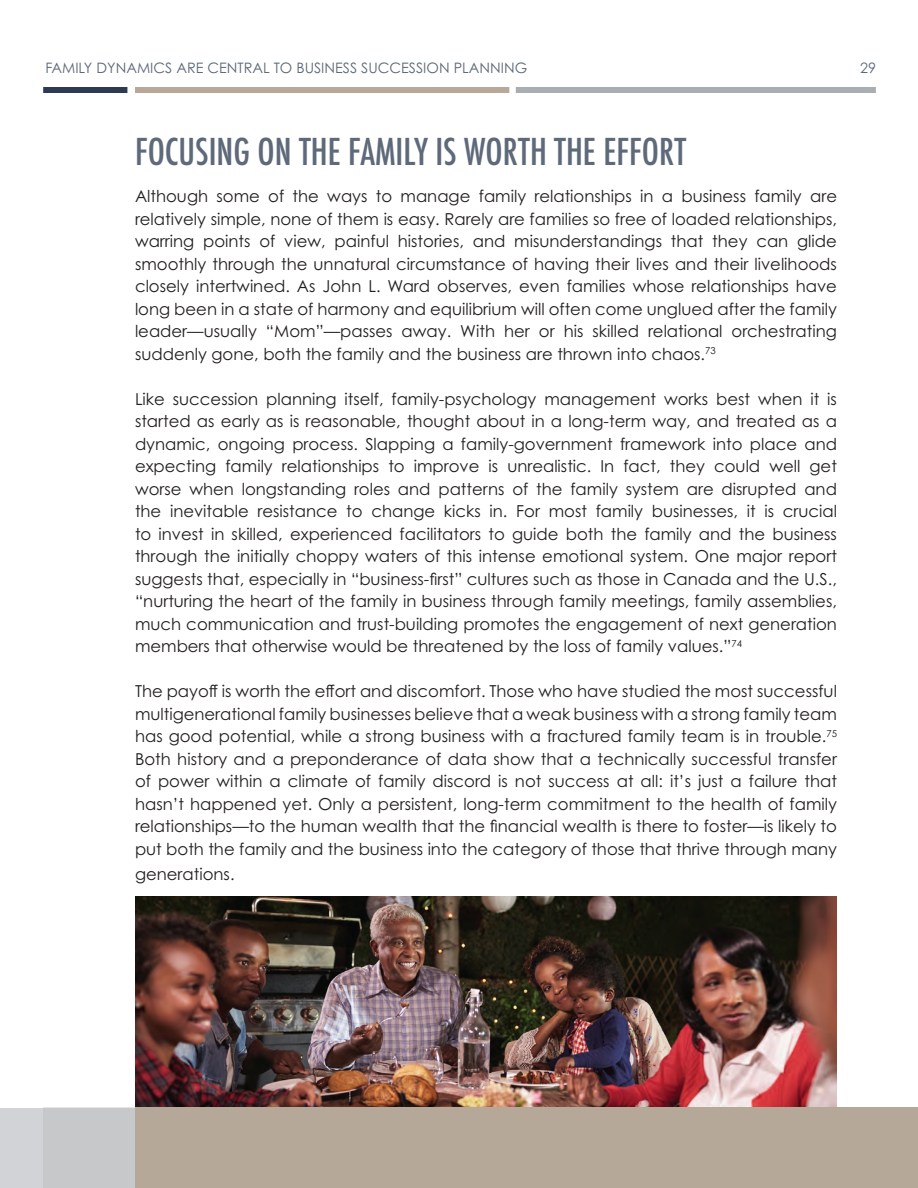
<style>
.page{position:relative;width:918px;height:1188px;background:#fff}
.page>*{position:absolute;margin:0;border:0;box-sizing:border-box;transform-origin:0 0}
.t1{font:500 condensed 36px "Futura";color:#5e697a}
.t2{font:16.5px/22.5px "Century Gothic Pro";color:#231f20;text-align:justify}
.t3{font:14.4px "Century Gothic Pro";color:#5e697a}
</style>
<div class="page">
<div style="left:43px;top:87px;width:84px;height:6px;background:#2d3a51"></div>
<div style="left:516px;top:87px;width:360px;height:6px;background:#aaadb2"></div>
<div style="left:135px;top:87px;width:374px;height:6px;background:#b7a89a"></div>
<img style="left:135px;top:896px;width:702px;height:212px">
<div style="left:135px;top:1108px;width:783px;height:80px;background:#b5a899"></div>
<div style="left:0;top:1108px;width:136px;height:80px;background:#c6c8ca"></div>
<p class="t3" style="left:45px;top:59px;width:483px">FAMILY DYNAMICS ARE CENTRAL TO BUSINESS SUCCESSION PLANNING</p>
<p class="t3" style="left:860px;top:59px;width:17px">29</p>
<h1 class="t1" style="left:135px;top:129px;width:553px">FOCUSING ON THE FAMILY IS WORTH THE EFFORT</h1>
<p class="t2" style="left:135px;top:185px;width:704px">Although some of the ways to manage family relationships in a business family are relatively simple, none of them is easy. Rarely are families so free of loaded relationships, warring points of view, painful histories, and misunderstandings that they can glide smoothly through the unnatural circumstance of having their lives and their livelihoods closely intertwined. As John L. Ward observes, even families whose relationships have long been in a state of harmony and equilibrium will often come unglued after the family leader—usually “Mom”—passes away. With her or his skilled relational orchestrating suddenly gone, both the family and the business are thrown into chaos.<sup>73</sup></p>
<p class="t2" style="left:135px;top:387px;width:704px">Like succession planning itself, family-psychology management works best when it is started as early as is reasonable, thought about in a long-term way, and treated as a dynamic, ongoing process. Slapping a family-government framework into place and expecting family relationships to improve is unrealistic. In fact, they could well get worse when longstanding roles and patterns of the family system are disrupted and the inevitable resistance to change kicks in. For most family businesses, it is crucial to invest in skilled, experienced facilitators to guide both the family and the business through the initially choppy waters of this intense emotional system. One major report suggests that, especially in “business-first” cultures such as those in Canada and the U.S., “nurturing the heart of the family in business through family meetings, family assemblies, much communication and trust-building promotes the engagement of next generation members that otherwise would be threatened by the loss of family values.”<sup>74</sup></p>
<p class="t2" style="left:135px;top:680px;width:704px">The payoff is worth the effort and discomfort. Those who have studied the most successful multigenerational family businesses believe that a weak business with a strong family team has good potential, while a strong business with a fractured family team is in trouble.<sup>75<br></sup>Both history and a preponderance of data show that a technically successful transfer of power within a climate of family discord is not success at all: it’s just a failure that hasn’t happened yet. Only a persistent, long-term commitment to the health of family relationships—to the human wealth that the financial wealth is there to foster—is likely to put both the family and the business into the category of those that thrive through many</p>
<p class="t2" style="left:135px;top:862px;width:101px">generations.</p>
</div>
